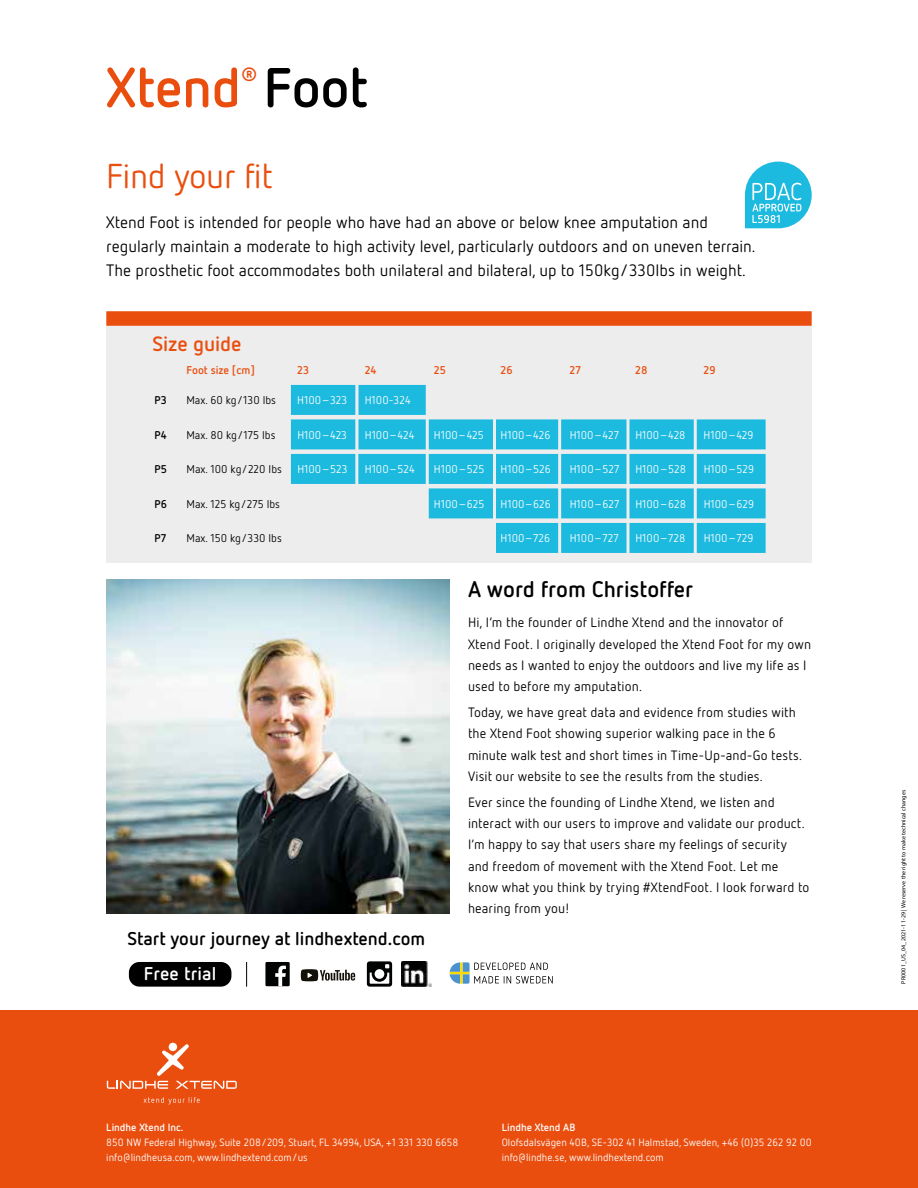
<style>
.page{position:relative;width:918px;height:1188px;background:#fff}
.page>*{position:absolute;margin:0;border:0;box-sizing:border-box;transform-origin:0 0}
.t1{font:700 55.5px "Netto OT";letter-spacing:-.01em;color:#e94e0f}
.t2{font:34.5px "Netto OT";letter-spacing:-.01em;color:#e94e0f}
.t3{font:700 22.5px "Netto OT";color:#000}
.t4{font:700 20.55px "Netto OT";letter-spacing:-.005em;color:#e94e0f}
.t5{font:700 19.2px "Netto OT";color:#e94e0f}
.t6{font:700 18.45px "Netto OT";color:#000}
.t7{font:700 18.45px "Netto OT";letter-spacing:.01em;color:#fff}
.t8{font:16.5px/24px "Netto OT";color:#000}
.t9{font:13.5px/21.3px "Netto OT";letter-spacing:.01em;color:#000}
.t10{font:11.25px "Netto OT";color:#fff}
.t11{font:11.25px "Netto OT";color:#000}
.t12{font:700 11.25px "Netto OT";color:#e94e0f}
.t13{font:700 11.25px "Netto OT";color:#000}
.t14{font:10.5px/15px "Netto OT";color:#fff}
.t15{font:700 10.5px "Netto OT";color:#fff}
.t16{font:6px "Myriad Pro";color:#000}
.s1{color:#000}
</style>
<div class="page">
<div style="left:129px;top:962px;width:102px;height:25px;background:#000;border-radius:11px"></div>
<img style="left:106px;top:580px;width:344px;height:334px">
<div style="left:106px;top:326px;width:706px;height:236px;background:#ededed"></div>
<div style="left:106px;top:311px;width:706px;height:15px;background:#e94e0f"></div>
<svg style="left:291px;top:385px;width:475px;height:168px;fill:#1dbadf"></svg>
<hr style="left:355px;top:335px;width:3px;height:227px;background:#ededed">
<hr style="left:426px;top:335px;width:3px;height:227px;background:#ededed">
<hr style="left:493px;top:335px;width:3px;height:227px;background:#ededed">
<hr style="left:558px;top:335px;width:3px;height:227px;background:#ededed">
<hr style="left:626px;top:335px;width:3px;height:227px;background:#ededed">
<hr style="left:694px;top:335px;width:3px;height:227px;background:#ededed">
<div style="left:0;top:1011px;width:918px;height:177px;background:#e94e0f"></div>
<svg style="left:107px;top:1044px;width:130px;height:45px"></svg>
<svg style="left:144px;top:1097px;width:56px;height:7px"></svg>
<div style="left:265px;top:962px;width:25px;height:24px;background:#010202"></div>
<svg style="left:275px;top:966px;width:11px;height:20px"></svg>
<svg style="left:367px;top:961px;width:25px;height:26px"></svg>
<svg style="left:301px;top:969px;width:54px;height:12px"></svg>
<img style="left:402px;top:962px;width:29px;height:25px">
<svg style="left:246px;top:962px;width:1px;height:25px"></svg>
<svg style="left:450px;top:962px;width:103px;height:22px"></svg>
<svg style="left:745px;top:162px;width:67px;height:66px"></svg>
<h3 class="t5" style="left:241px;top:62px;width:18px">®</h3>
<h1 class="t1" style="left:106px;top:53px;width:263px">Xtend <span class="s1">Foot</span></h1>
<h2 class="t2" style="left:106px;top:155px;width:168px">Find your fit</h2>
<p class="t8" style="left:106px;top:210px;width:651px">Xtend Foot is intended for people who have had an above or below knee amputation and regularly maintain a moderate to high activity level, particularly outdoors and on uneven terrain.<br>The prosthetic foot accommodates both unilateral and bilateral, up to 150kg/330Ibs in weight.</p>
<h3 class="t4" style="left:152px;top:331px;width:91px">Size guide</h3>
<p class="t12" style="left:186px;top:363px;width:70px">Foot size [cm]</p>
<p class="t12" style="left:297px;top:363px;width:13px">23</p>
<p class="t12" style="left:365px;top:363px;width:13px">24</p>
<p class="t12" style="left:434px;top:363px;width:14px">25</p>
<p class="t12" style="left:500px;top:363px;width:14px">26</p>
<p class="t12" style="left:570px;top:363px;width:13px">27</p>
<p class="t12" style="left:635px;top:363px;width:14px">28</p>
<p class="t12" style="left:704px;top:363px;width:14px">29</p>
<p class="t13" style="left:155px;top:393px;width:14px">P3</p>
<p class="t11" style="left:186px;top:393px;width:91px">Max. 60 kg/130 Ibs</p>
<p class="t10" style="left:297px;top:393px;width:51px">H100–323</p>
<p class="t10" style="left:365px;top:393px;width:47px">H100-324</p>
<p class="t13" style="left:155px;top:428px;width:14px">P4</p>
<p class="t11" style="left:186px;top:428px;width:91px">Max. 80 kg/175 Ibs</p>
<p class="t10" style="left:297px;top:428px;width:51px">H100–423</p>
<p class="t10" style="left:365px;top:428px;width:51px">H100–424</p>
<p class="t10" style="left:434px;top:428px;width:51px">H100–425</p>
<p class="t10" style="left:500px;top:428px;width:52px">H100–426</p>
<p class="t10" style="left:570px;top:428px;width:51px">H100–427</p>
<p class="t10" style="left:635px;top:428px;width:52px">H100–428</p>
<p class="t10" style="left:704px;top:428px;width:52px">H100–429</p>
<p class="t13" style="left:155px;top:462px;width:14px">P5</p>
<p class="t11" style="left:186px;top:463px;width:97px">Max. 100 kg/220 Ibs</p>
<p class="t10" style="left:297px;top:463px;width:52px">H100–523</p>
<p class="t10" style="left:365px;top:463px;width:51px">H100–524</p>
<p class="t10" style="left:434px;top:463px;width:52px">H100–525</p>
<p class="t10" style="left:501px;top:463px;width:52px">H100–526</p>
<p class="t10" style="left:570px;top:463px;width:51px">H100–527</p>
<p class="t10" style="left:635px;top:463px;width:52px">H100–528</p>
<p class="t10" style="left:704px;top:463px;width:52px">H100–529</p>
<p class="t13" style="left:155px;top:497px;width:14px">P6</p>
<p class="t11" style="left:186px;top:497px;width:95px">Max. 125 kg/275 Ibs</p>
<p class="t10" style="left:434px;top:497px;width:52px">H100–625</p>
<p class="t10" style="left:501px;top:497px;width:52px">H100–626</p>
<p class="t10" style="left:570px;top:497px;width:51px">H100–627</p>
<p class="t10" style="left:635px;top:497px;width:52px">H100–628</p>
<p class="t10" style="left:704px;top:497px;width:52px">H100–629</p>
<p class="t13" style="left:155px;top:531px;width:13px">P7</p>
<p class="t11" style="left:187px;top:532px;width:97px">Max. 150 kg/330 Ibs</p>
<p class="t10" style="left:501px;top:532px;width:51px">H100–726</p>
<p class="t10" style="left:570px;top:532px;width:50px">H100–727</p>
<p class="t10" style="left:635px;top:532px;width:51px">H100–728</p>
<p class="t10" style="left:704px;top:532px;width:51px">H100–729</p>
<h3 class="t6" style="left:128px;top:927px;width:299px">Start your journey at lindhextend.com</h3>
<h3 class="t7" style="left:144px;top:962px;width:74px">Free trial</h3>
<h3 class="t3" style="left:468px;top:575px;width:227px">A word from Christoffer</h3>
<p class="t9" style="left:468px;top:612px;width:345px">Hi, I’m the founder of Lindhe Xtend and the innovator of Xtend Foot. I originally developed the Xtend Foot for my own needs as I wanted to enjoy the outdoors and live my life as I used to before my amputation.</p>
<p class="t9" style="left:468px;top:701px;width:336px">Today, we have great data and evidence from studies with the Xtend Foot showing superior walking pace in the 6 minute walk test and short times in Time-Up-and-Go tests.<br>Visit our website to see the results from the studies.</p>
<p class="t9" style="left:468px;top:791px;width:343px">Ever since the founding of Lindhe Xtend, we listen and interact with our users to improve and validate our product.<br>I’m happy to say that users share my feelings of security and freedom of movement with the Xtend Foot. Let me know what you think by trying #XtendFoot. I look forward to hearing from you!</p>
<p class="t15" style="left:106px;top:1121px;width:79px">Lindhe Xtend Inc.</p>
<p class="t14" style="left:106px;top:1135px;width:354px">850 NW Federal Highway, Suite 208/209, Stuart, FL 34994, USA, +1 331 330 6658 info@lindheusa.com, www.lindhextend.com/us</p>
<p class="t15" style="left:502px;top:1121px;width:75px">Lindhe Xtend AB</p>
<p class="t14" style="left:502px;top:1135px;width:312px">Olofsdalsvägen 40B, SE-302 41 Halmstad, Sweden, +46 (0)35 262 92 00 info@lindhe.se, www.lindhextend.com</p>
<p class="t16" style="left:900px;top:984px;width:195px;rotate:-90deg">PR0001_US_04_2021-11-29 | We reserve the right to make technical changes</p>
</div>
